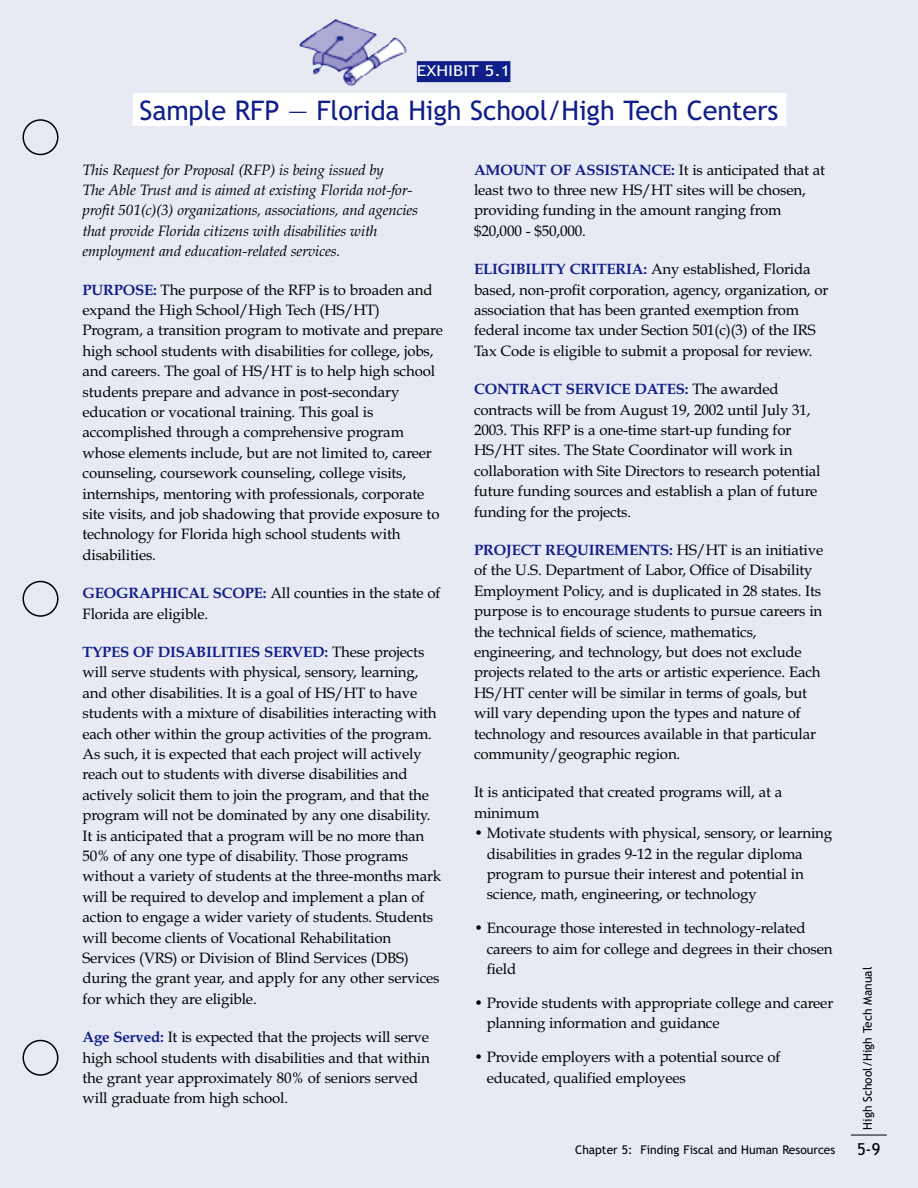
<style>
.page{position:relative;width:918px;height:1188px;background:#e7e9f3}
.page>*{position:absolute;margin:0;border:0;box-sizing:border-box;transform-origin:0 0}
.t1{font:27px "Trebuchet MS";letter-spacing:-.005em;color:#101e8a}
.t2{font:16.5px "Trebuchet MS";color:#000}
.t3{font:15px/20.4px "Book Antiqua";letter-spacing:-.01em;color:#000}
.t4{font:italic 15px/20.4px "Book Antiqua";letter-spacing:-.01em;color:#000}
.t5{font:15px "Trebuchet MS";color:#fff;scale:1.2 1}
.t6{font:12px "Trebuchet MS";color:#000}
.s1{font-weight:700;color:#101e8a}
</style>
<div class="page">
<p class="t5" style="left:417px;top:65px;width:79px">EXHIBIT 5.1</p>
<h1 class="t1" style="left:139px;top:100px;width:640px">Sample RFP — Florida High School/High Tech Centers</h1>
<p class="t4" style="left:82px;top:161px;width:337px">This Request for Proposal (RFP) is being issued by<br>The Able Trust and is aimed at existing Florida not-for&shy;profit 501(c)(3) organizations, associations, and agencies that provide Florida citizens with disabilities with employment and education-related services.</p>
<p class="t3" style="left:82px;top:281px;width:362px"><span class="s1">PURPOSE:</span> The purpose of the RFP is to broaden and expand the High School/High Tech (HS/HT)<br>Program, a transition program to motivate and prepare high school students with disabilities for college, jobs, and careers. The goal of HS/HT is to help high school students prepare and advance in post-secondary education or vocational training. This goal is accomplished through a comprehensive program whose elements include, but are not limited to, career counseling, coursework counseling, college visits, internships, mentoring with professionals, corporate site visits, and job shadowing that provide exposure to technology for Florida high school students with disabilities.</p>
<p class="t3" style="left:82px;top:585px;width:360px"><span class="s1">GEOGRAPHICAL SCOPE:</span> All counties in the state of<br>Florida are eligible.</p>
<p class="t3" style="left:82px;top:643px;width:360px"><span class="s1">TYPES OF DISABILITIES SERVED:</span> These projects will serve students with physical, sensory, learning, and other disabilities. It is a goal of HS/HT to have students with a mixture of disabilities interacting with each other within the group activities of the program.<br>As such, it is expected that each project will actively reach out to students with diverse disabilities and actively solicit them to join the program, and that the program will not be dominated by any one disability.<br>It is anticipated that a program will be no more than 50% of any one type of disability. Those programs without a variety of students at the three-months mark will be required to develop and implement a plan of action to engage a wider variety of students. Students will become clients of Vocational Rehabilitation Services (VRS) or Division of Blind Services (DBS) during the grant year, and apply for any other services for which they are eligible.</p>
<p class="t3" style="left:82px;top:1029px;width:349px"><span class="s1">Age Served:</span> It is expected that the projects will serve high school students with disabilities and that within the grant year approximately 80% of seniors served will graduate from high school.</p>
<p class="t3" style="left:474px;top:161px;width:353px"><span class="s1">AMOUNT OF ASSISTANCE:</span> It is anticipated that at least two to three new HS/HT sites will be chosen, providing funding in the amount ranging from $20,000 - $50,000.</p>
<p class="t3" style="left:474px;top:261px;width:356px"><span class="s1">ELIGIBILITY CRITERIA:</span> Any established, Florida based, non-profit corporation, agency, organization, or association that has been granted exemption from federal income tax under Section 501(c)(3) of the IRS Tax Code is eligible to submit a proposal for review.</p>
<p class="t3" style="left:474px;top:381px;width:348px"><span class="s1">CONTRACT SERVICE DATES:</span> The awarded contracts will be from August 19, 2002 until July 31, 2003. This RFP is a one-time start-up funding for HS/HT sites. The State Coordinator will work in collaboration with Site Directors to research potential future funding sources and establish a plan of future funding for the projects.</p>
<p class="t3" style="left:474px;top:542px;width:351px"><span class="s1">PROJECT REQUIREMENTS:</span> HS/HT is an initiative of the U.S. Department of Labor, Office of Disability Employment Policy, and is duplicated in 28 states. Its purpose is to encourage students to pursue careers in the technical fields of science, mathematics, engineering, and technology, but does not exclude projects related to the arts or artistic experience. Each HS/HT center will be similar in terms of goals, but will vary depending upon the types and nature of technology and resources available in that particular community/geographic region.</p>
<p class="t3" style="left:474px;top:784px;width:310px">It is anticipated that created programs will, at a minimum</p>
<p class="t3" style="left:487px;top:825px;width:347px;text-indent:-13px">• Motivate students with physical, sensory, or learning disabilities in grades 9-12 in the regular diploma program to pursue their interest and potential in science, math, engineering, or technology</p>
<p class="t3" style="left:487px;top:920px;width:347px;text-indent:-13px">• Encourage those interested in technology-related careers to aim for college and degrees in their chosen field</p>
<p class="t3" style="left:487px;top:995px;width:348px;text-indent:-13px">• Provide students with appropriate college and career planning information and guidance</p>
<p class="t3" style="left:487px;top:1049px;width:295px;text-indent:-13px">• Provide employers with a potential source of educated, qualified employees</p>
<p class="t6" style="left:863px;top:1130px;width:164px;rotate:-90deg">High School/High Tech Manual</p>
<p class="t6" style="left:575px;top:1146px;width:262px">Chapter 5: Finding Fiscal and Human Resources</p>
<p class="t2" style="left:857px;top:1143px;width:25px">5-9</p>
</div>
